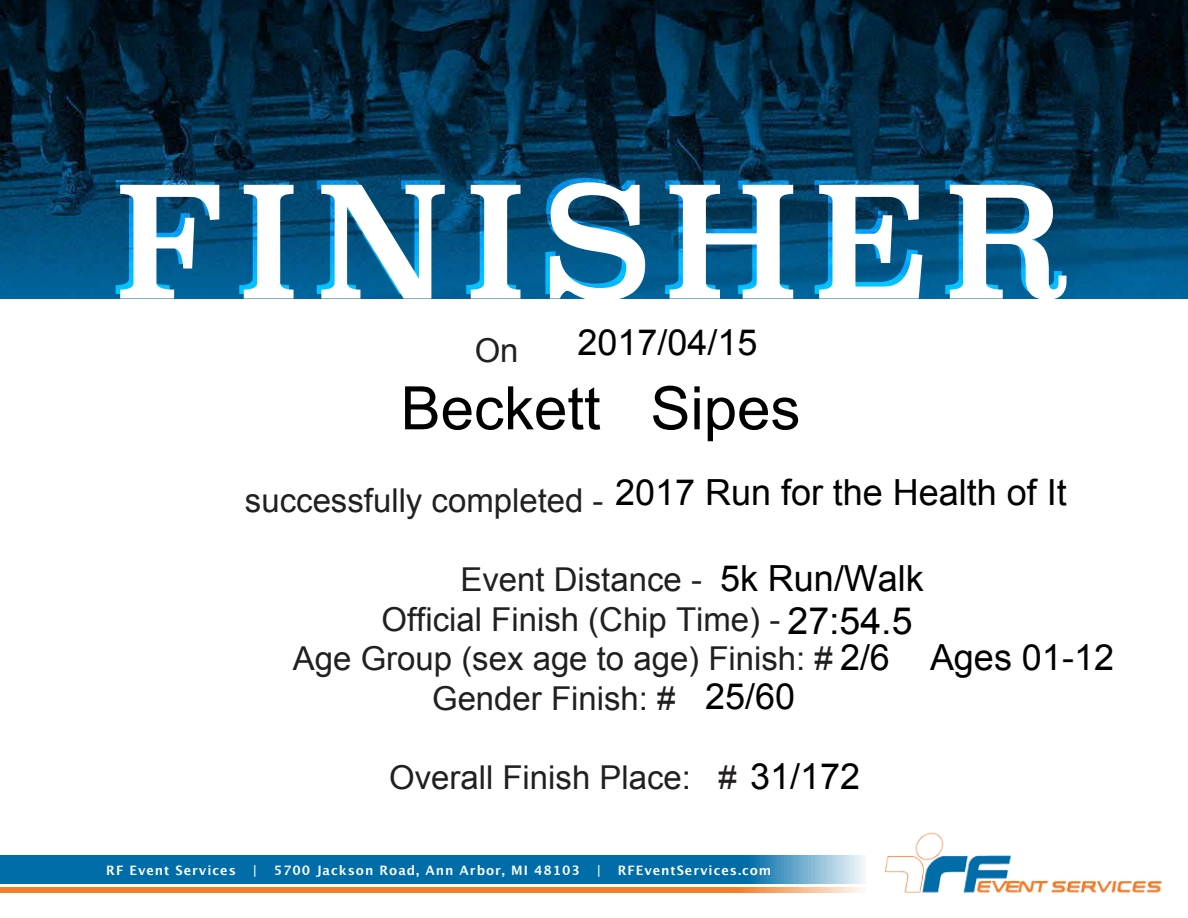
<style>
.page{position:relative;width:1188px;height:918px;background:#fff}
.page>*{position:absolute;margin:0;border:0;box-sizing:border-box;transform-origin:0 0}
.t1{font:153px "Superclarendon";letter-spacing:.1em;color:#fff}
.t2{font:60px "Arial";color:#000}
.t3{font:37.5px "Arial";color:#000}
.t4{font:36px "Arial";color:#000}
.t5{font:32.85px "Arial";color:#221f20}
.t6{font:700 13.05px "Lucida Grande";letter-spacing:.075em;color:#fff}
.s1{font-size:36px;color:#000}
</style>
<div class="page">
<img style="left:0;top:0;width:1188px;height:298px">
<img style="left:884px;top:832px;width:278px;height:61px">
<svg style="left:0;top:856px;width:865px;height:27px;background:#1076ae"></svg>
<svg style="left:0;top:887px;width:865px;height:5px;background:#f48739"></svg>
<h1 class="t1" style="left:110px;top:135px;width:957px">FINISHER</h1>
<p class="t5" style="left:475px;top:328px;width:45px">On</p>
<p class="t4" style="left:578px;top:323px;width:182px">2017/04/15</p>
<h2 class="t2" style="left:401px;top:375px;width:401px">Beckett Sipes</h2>
<p class="t5" style="left:245px;top:479px;width:360px">successfully completed -</p>
<p class="t4" style="left:615px;top:473px;width:453px">2017 Run for the Health of It</p>
<p class="t4" style="left:720px;top:558px;width:205px">5k Run/Walk</p>
<p class="t5" style="left:460px;top:558px;width:243px">Event Distance -</p>
<p class="t5" style="left:382px;top:598px;width:400px">Official Finish (Chip Time) -</p>
<p class="t5" style="left:293px;top:637px;width:599px">Age Group (sex age to age) Finish: # <span class="s1">2/6</span></p>
<p class="t5" style="left:432px;top:677px;width:245px">Gender Finish: #</p>
<p class="t3" style="left:788px;top:600px;width:127px">27:54.5</p>
<p class="t4" style="left:930px;top:638px;width:186px">Ages 01-12</p>
<p class="t4" style="left:705px;top:677px;width:92px">25/60</p>
<p class="t5" style="left:389px;top:756px;width:472px">Overall Finish Place: # <span class="s1">31/172</span></p>
<p class="t6" style="left:106px;top:860px;width:131px">RF Event Services</p>
<p class="t6" style="left:252px;top:860px;width:6px">|</p>
<p class="t6" style="left:274px;top:860px;width:308px">5700 Jackson Road, Ann Arbor, MI 48103</p>
<p class="t6" style="left:596px;top:860px;width:6px">|</p>
<p class="t6" style="left:618px;top:860px;width:155px">RFEventServices.com</p>
</div>
